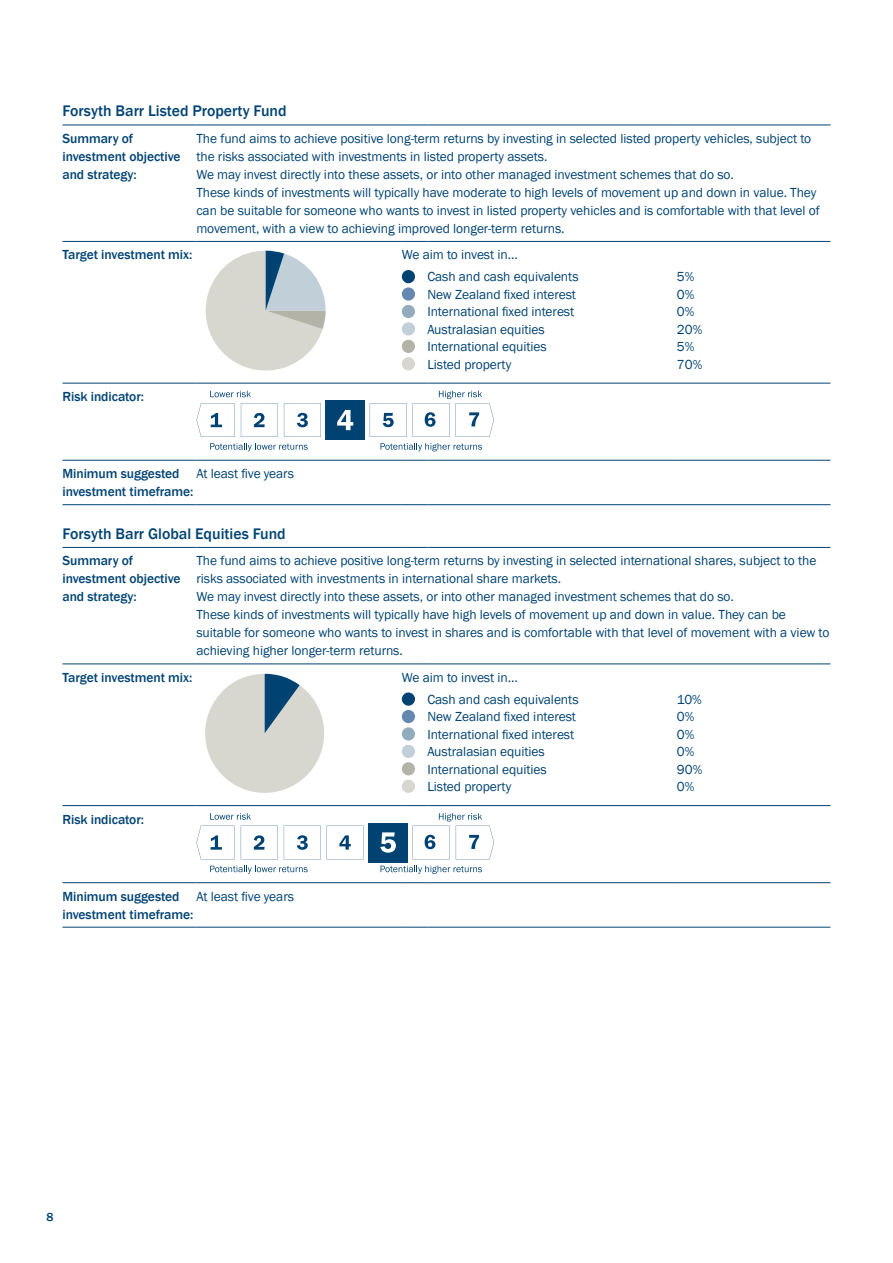
<style>
.page{position:relative;width:893px;height:1263px;background:#fff}
.page>*{position:absolute;margin:0;border:0;box-sizing:border-box;transform-origin:0 0}
.t1{font:500 15.75px "Franklin Gothic";color:#004373}
.t2{font:13.5px/18px "Franklin Gothic";letter-spacing:-.005em;color:#004373}
.t3{font:500 13.5px/18px "Franklin Gothic";letter-spacing:-.005em;color:#004373}
.t4{font:500 12px "Franklin Gothic";color:#004373}
</style>
<div class="page">
<hr style="left:63px;top:241px;width:133px;height:1px;background:#004373">
<hr style="left:196px;top:504px;width:206px;height:1px;background:#004373">
<svg style="left:402px;top:504px;width:25px;height:1px"></svg>
<hr style="left:427px;top:504px;width:250px;height:1px;background:#004373">
<hr style="left:677px;top:504px;width:153px;height:1px;background:#004373">
<hr style="left:63px;top:125px;width:133px;height:1px;background:#004373">
<hr style="left:63px;top:504px;width:133px;height:1px;background:#004373">
<hr style="left:196px;top:125px;width:206px;height:1px;background:#004373">
<svg style="left:402px;top:125px;width:25px;height:1px"></svg>
<hr style="left:427px;top:125px;width:250px;height:1px;background:#004373">
<hr style="left:677px;top:125px;width:153px;height:1px;background:#004373">
<hr style="left:196px;top:241px;width:206px;height:1px;background:#004373">
<svg style="left:402px;top:241px;width:25px;height:1px"></svg>
<hr style="left:427px;top:241px;width:250px;height:1px;background:#004373">
<hr style="left:677px;top:241px;width:153px;height:1px;background:#004373">
<hr style="left:196px;top:383px;width:206px;height:1px;background:#004373">
<hr style="left:427px;top:383px;width:250px;height:1px;background:#004373">
<hr style="left:677px;top:383px;width:153px;height:1px;background:#004373">
<hr style="left:196px;top:460px;width:206px;height:1px;background:#004373">
<svg style="left:402px;top:460px;width:25px;height:1px"></svg>
<hr style="left:427px;top:460px;width:250px;height:1px;background:#004373">
<hr style="left:677px;top:460px;width:153px;height:1px;background:#004373">
<hr style="left:63px;top:383px;width:133px;height:1px;background:#004373">
<hr style="left:63px;top:460px;width:133px;height:1px;background:#004373">
<svg style="left:402px;top:383px;width:25px;height:1px"></svg>
<svg style="left:205px;top:251px;width:121px;height:120px"></svg>
<div style="left:402px;top:270px;width:13px;height:13px;background:#004373;border-radius:50%"></div>
<div style="left:402px;top:287px;width:13px;height:14px;background:#6488af;border-radius:50%"></div>
<div style="left:402px;top:305px;width:13px;height:13px;background:#92abbd;border-radius:50%"></div>
<div style="left:402px;top:322px;width:13px;height:13px;background:#c1cfd9;border-radius:50%"></div>
<div style="left:402px;top:340px;width:13px;height:13px;background:#b3b3a7;border-radius:50%"></div>
<div style="left:402px;top:357px;width:13px;height:13px;background:#d7d7cf;border-radius:50%"></div>
<svg style="left:210px;top:391px;width:41px;height:6px"></svg>
<svg style="left:210px;top:443px;width:98px;height:8px"></svg>
<svg style="left:380px;top:443px;width:102px;height:8px"></svg>
<div style="left:325px;top:400px;width:40px;height:40px;background:#004373"></div>
<svg style="left:337px;top:410px;width:16px;height:20px"></svg>
<svg style="left:241px;top:403px;width:37px;height:34px"></svg>
<svg style="left:284px;top:403px;width:37px;height:34px"></svg>
<svg style="left:370px;top:403px;width:37px;height:34px"></svg>
<svg style="left:413px;top:391px;width:81px;height:46px"></svg>
<svg style="left:196px;top:403px;width:39px;height:34px"></svg>
<hr style="left:63px;top:664px;width:133px;height:1px;background:#004373">
<hr style="left:63px;top:927px;width:133px;height:1px;background:#004373">
<hr style="left:196px;top:664px;width:206px;height:1px;background:#004373">
<svg style="left:402px;top:664px;width:25px;height:1px"></svg>
<hr style="left:427px;top:664px;width:250px;height:1px;background:#004373">
<hr style="left:677px;top:664px;width:153px;height:1px;background:#004373">
<hr style="left:196px;top:927px;width:206px;height:1px;background:#004373">
<svg style="left:402px;top:927px;width:25px;height:1px"></svg>
<hr style="left:427px;top:927px;width:250px;height:1px;background:#004373">
<hr style="left:677px;top:927px;width:153px;height:1px;background:#004373">
<hr style="left:63px;top:547px;width:133px;height:1px;background:#004373">
<hr style="left:196px;top:547px;width:206px;height:1px;background:#004373">
<svg style="left:402px;top:547px;width:25px;height:1px"></svg>
<hr style="left:427px;top:547px;width:250px;height:1px;background:#004373">
<hr style="left:677px;top:547px;width:153px;height:1px;background:#004373">
<hr style="left:196px;top:805px;width:206px;height:1px;background:#004373">
<hr style="left:427px;top:805px;width:250px;height:1px;background:#004373">
<hr style="left:677px;top:805px;width:153px;height:1px;background:#004373">
<hr style="left:196px;top:882px;width:206px;height:1px;background:#004373">
<svg style="left:402px;top:882px;width:25px;height:1px"></svg>
<hr style="left:427px;top:882px;width:250px;height:1px;background:#004373">
<hr style="left:677px;top:882px;width:153px;height:1px;background:#004373">
<hr style="left:63px;top:805px;width:133px;height:1px;background:#004373">
<hr style="left:63px;top:882px;width:133px;height:1px;background:#004373">
<svg style="left:402px;top:805px;width:25px;height:1px"></svg>
<svg style="left:205px;top:674px;width:119px;height:119px"></svg>
<div style="left:402px;top:692px;width:13px;height:14px;background:#004373;border-radius:50%"></div>
<div style="left:402px;top:710px;width:13px;height:13px;background:#6488af;border-radius:50%"></div>
<div style="left:402px;top:727px;width:13px;height:13px;background:#92abbd;border-radius:50%"></div>
<div style="left:402px;top:745px;width:13px;height:13px;background:#c1cfd9;border-radius:50%"></div>
<div style="left:402px;top:762px;width:13px;height:13px;background:#b3b3a7;border-radius:50%"></div>
<div style="left:402px;top:780px;width:13px;height:13px;background:#d7d7cf;border-radius:50%"></div>
<svg style="left:210px;top:813px;width:41px;height:7px"></svg>
<svg style="left:210px;top:866px;width:98px;height:8px"></svg>
<svg style="left:380px;top:866px;width:102px;height:8px"></svg>
<div style="left:368px;top:822px;width:40px;height:40px;background:#004373"></div>
<svg style="left:380px;top:832px;width:16px;height:21px"></svg>
<svg style="left:241px;top:826px;width:37px;height:33px"></svg>
<svg style="left:284px;top:826px;width:37px;height:33px"></svg>
<svg style="left:339px;top:826px;width:25px;height:33px"></svg>
<svg style="left:413px;top:813px;width:81px;height:46px"></svg>
<svg style="left:196px;top:826px;width:39px;height:33px"></svg>
<p class="t1" style="left:63px;top:101px;width:226px">Forsyth Barr Listed Property Fund</p>
<p class="t3" style="left:63px;top:130px;width:120px">Summary of investment objective and strategy:</p>
<p class="t2" style="left:196px;top:130px;width:625px">The fund aims to achieve positive long-term returns by investing in selected listed property vehicles, subject to the risks associated with investments in listed property assets.<br>We may invest directly into these assets, or into other managed investment schemes that do so.<br>These kinds of investments will typically have moderate to high levels of movement up and down in value. They can be suitable for someone who wants to invest in listed property vehicles and is comfortable with that level of movement, with a view to achieving improved longer-term returns.</p>
<p class="t3" style="left:63px;top:246px;width:131px">Target investment mix:</p>
<p class="t2" style="left:427px;top:244px;width:153px;line-height:21.9px;text-indent:-26px">We aim to invest in...<br>Cash and cash equivalents</p>
<p class="t2" style="left:677px;top:268px;width:19px">5%</p>
<p class="t3" style="left:62px;top:388px;width:83px">Risk indicator:</p>
<p class="t2" style="left:427px;top:286px;width:150px">New Zealand fixed interest</p>
<p class="t2" style="left:677px;top:286px;width:19px">0%</p>
<p class="t2" style="left:427px;top:303px;width:148px">International fixed interest</p>
<p class="t2" style="left:677px;top:303px;width:19px">0%</p>
<p class="t2" style="left:427px;top:320px;width:119px">Australasian equities</p>
<p class="t2" style="left:677px;top:320px;width:27px">20%</p>
<p class="t2" style="left:427px;top:338px;width:121px">International equities</p>
<p class="t2" style="left:677px;top:338px;width:19px">5%</p>
<p class="t2" style="left:427px;top:355px;width:85px">Listed property</p>
<p class="t2" style="left:677px;top:355px;width:27px">70%</p>
<p class="t3" style="left:63px;top:465px;width:132px">Minimum suggested investment timeframe:</p>
<p class="t2" style="left:196px;top:465px;width:99px">At least five years</p>
<p class="t1" style="left:63px;top:524px;width:225px">Forsyth Barr Global Equities Fund</p>
<p class="t3" style="left:63px;top:552px;width:120px">Summary of investment objective and strategy:</p>
<p class="t2" style="left:196px;top:552px;width:635px">The fund aims to achieve positive long-term returns by investing in selected international shares, subject to the risks associated with investments in international share markets.<br>We may invest directly into these assets, or into other managed investment schemes that do so.<br>These kinds of investments will typically have high levels of movement up and down in value. They can be suitable for someone who wants to invest in shares and is comfortable with that level of movement with a view to achieving higher longer-term returns.</p>
<p class="t3" style="left:63px;top:668px;width:131px">Target investment mix:</p>
<p class="t2" style="left:427px;top:667px;width:153px;line-height:21.9px;text-indent:-26px">We aim to invest in...<br>Cash and cash equivalents</p>
<p class="t2" style="left:677px;top:691px;width:26px">10%</p>
<p class="t3" style="left:62px;top:810px;width:83px">Risk indicator:</p>
<p class="t3" style="left:63px;top:887px;width:132px">Minimum suggested investment timeframe:</p>
<p class="t2" style="left:196px;top:887px;width:99px">At least five years</p>
<p class="t2" style="left:427px;top:708px;width:150px">New Zealand fixed interest</p>
<p class="t2" style="left:677px;top:708px;width:19px">0%</p>
<p class="t2" style="left:427px;top:725px;width:148px">International fixed interest</p>
<p class="t2" style="left:677px;top:725px;width:19px">0%</p>
<p class="t2" style="left:427px;top:743px;width:119px">Australasian equities</p>
<p class="t2" style="left:677px;top:743px;width:19px">0%</p>
<p class="t2" style="left:427px;top:760px;width:121px">International equities</p>
<p class="t2" style="left:677px;top:760px;width:27px">90%</p>
<p class="t2" style="left:427px;top:778px;width:85px">Listed property</p>
<p class="t2" style="left:677px;top:778px;width:19px">0%</p>
<p class="t4" style="left:47px;top:1210px;width:9px">8</p>
</div>
